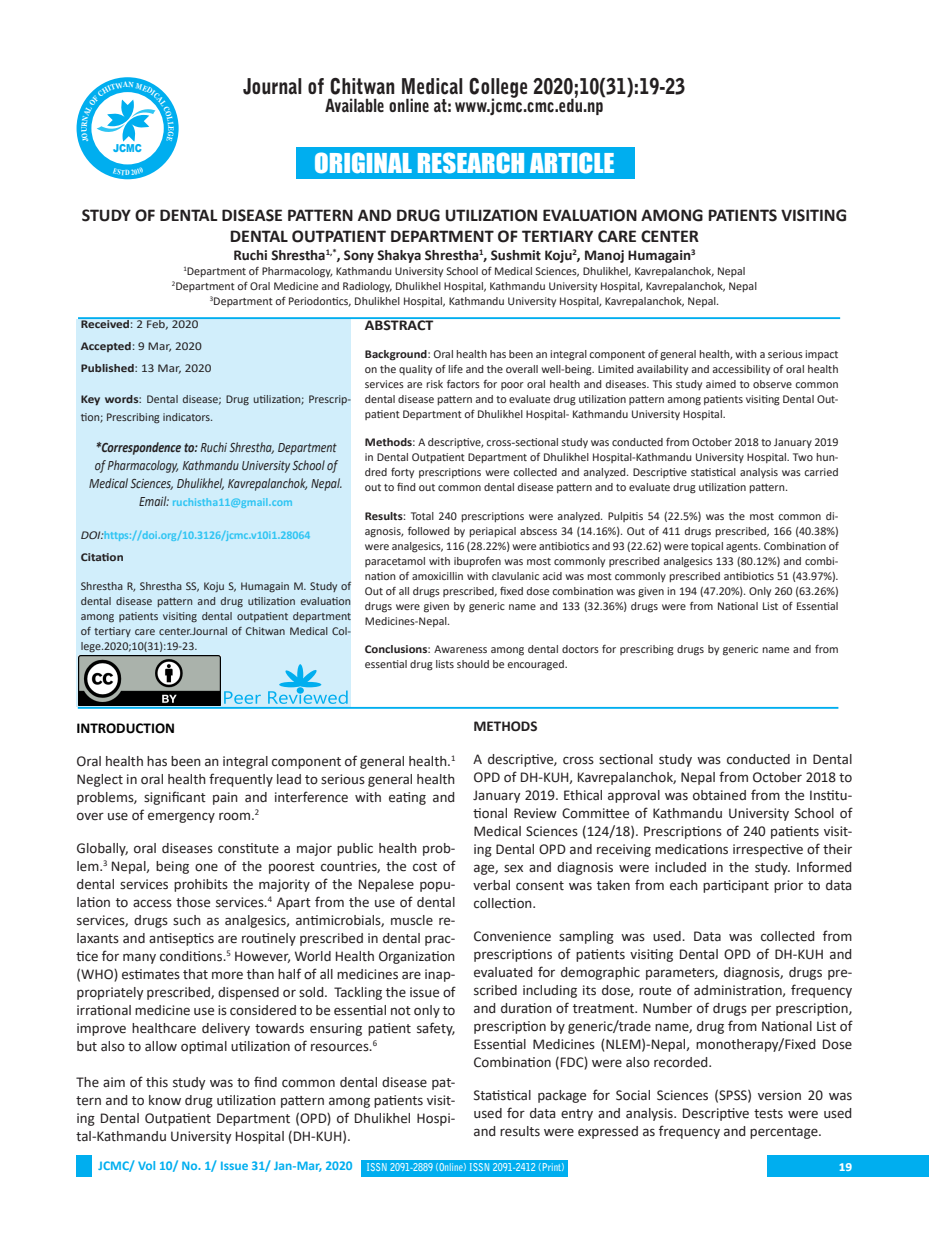
<style>
.page{position:relative;width:929px;height:1253px;background:#fff}
.page>*{position:absolute;margin:0;border:0;box-sizing:border-box;transform-origin:0 0}
.t1{font:25.2px "Impact";color:#fff;scale:1.07 1}
.t2{font:900 21.6px "Bell Gothic Std";color:#231f20;scale:.83 1}
.t3{font:700 18px/20.7px "Calibri";color:#231f20;text-align:center}
.t4{font:900 18px "Bell Gothic Std";color:#231f20;scale:.83 1}
.t5{font:15px/18px "Calibri";color:#231f20;text-align:justify}
.t6{font:700 15px "Calibri";color:#231f20}
.t7{font:700 15px "Calibri";color:#000}
.t8{font:700 15px "Calibri";color:#231f20;scale:1.06 1}
.t9{font:700 15px "Calibri";color:#fff}
.t10{font:italic 14.4px/18px "Calibri";color:#231f20;text-align:center;scale:.83 1}
.t11{font:700 13.5px "Calibri";color:#00aeef}
.t12{font:12px/15px "Calibri";color:#231f20;text-align:justify;scale:1.06 1}
.t13{font:12px/15px "Calibri";color:#231f20;text-align:center}
.t14{font:12px/18px "Calibri";color:#231f20;scale:1.1 1}
.t15{font:700 12px "Calibri";letter-spacing:-.01em;color:#30c5f3}
.t16{font:700 12px "Calibri";color:#231f20;scale:1.1 1}
.t17{font:900 10.95px "Arial";color:#00aeef;scale:.83 1}
.t18{font:700 10.8px "Bell Gothic Std";color:#fff;scale:.83 1}
.t19{font:700 7.8px "Times New Roman";color:#fff;scale:.83 1}
.s1{font-weight:700}
.s2{font-weight:400;font-style:italic;font-size:14.4px;color:#231f20}
.s3{font-weight:400;font-style:italic;color:#231f20}
.s4{font-family:"Times New Roman"}
</style>
<div class="page">
<div style="left:767px;top:1155px;width:162px;height:21px;background:#00aeef"></div>
<div style="left:77px;top:1155px;width:15px;height:21px;background:#00aeef"></div>
<div style="left:362px;top:1160px;width:205px;height:17px;background:#00aeef"></div>
<div style="left:296px;top:148px;width:338px;height:31px;background:#00aeef"></div>
<div style="left:361px;top:1160px;width:206px;height:16px;background:#00aeef"></div>
<div style="left:77px;top:77px;width:102px;height:102px;background:#00aeef;border-radius:50%"></div>
<div style="left:91px;top:92px;width:73px;height:72px;background:#fff;border-radius:50%"></div>
<div style="left:77px;top:319px;width:274px;height:387px;background:#d1eefb"></div>
<hr style="left:78px;top:317px;width:762px;height:2px;background:#00aeef">
<hr style="left:78px;top:707px;width:760px;height:2px;background:#00aeef">
<svg style="left:224px;top:691px;width:37px;height:13px"></svg>
<svg style="left:268px;top:664px;width:80px;height:40px"></svg>
<img style="left:78px;top:656px;width:143px;height:50px">
<svg style="left:81px;top:82px;width:93px;height:60px"></svg>
<p class="t2" style="left:243px;top:74px;width:534px">Journal of Chitwan Medical College 2020;10(31):19-23</p>
<p class="t4" style="left:325px;top:95px;width:337px">Available online at: www.jcmc.cmc.edu.np</p>
<p class="t1" style="left:314px;top:144px;width:282px">ORIGINAL RESEARCH ARTICLE</p>
<p class="t3" style="left:82px;top:205px;width:767px">STUDY OF DENTAL DISEASE PATTERN AND DRUG UTILIZATION EVALUATION AMONG PATIENTS VISITING<br>DENTAL OUTPATIENT DEPARTMENT OF TERTIARY CARE CENTER</p>
<p class="t6" style="left:233px;top:244px;width:464px">Ruchi Shrestha<sup>1,*</sup>, Sony Shakya Shrestha<sup>1</sup>, Sushmit Koju<sup>2</sup>, Manoj Humagain<sup>3</sup></p>
<p class="t13" style="left:172px;top:263px;width:587px"><sup>1</sup>Department of Pharmacology, Kathmandu University School of Medical Sciences, Dhulikhel, Kavrepalanchok, Nepal<br><sup>2</sup>Department of Oral Medicine and Radiology, Dhulikhel Hospital, Kathmandu University Hospital, Kavrepalanchok, Nepal<br><sup>3</sup>Department of Periodontics, Dhulikhel Hospital, Kathmandu University Hospital, Kavrepalanchok, Nepal.</p>
<p class="t17" style="left:113px;top:140px;width:36px">JCMC</p>
<p class="t19" style="left:125px;top:167px;width:7px">D</p>
<p class="t14" style="left:81px;top:315px;width:109px"><span class="s1">Received</span>: 2 Feb, 2020</p>
<p class="t14" style="left:81px;top:337px;width:112px"><span class="s1">Accepted</span>: 9 Mar, 2020</p>
<p class="t14" style="left:81px;top:359px;width:120px"><span class="s1">Published</span>: 13 Mar, 2020</p>
<p class="t14" style="left:81px;top:390px;width:247px"><span class="s1">Key words</span>: Dental disease; Drug utilization; Prescrip&shy;tion; Prescribing indicators.</p>
<p class="t10" style="left:89px;top:438px;width:307px"><span class="s1">*Correspondence to:</span> Ruchi Shrestha, Department of Pharmacology, Kathmandu University School of<br>Medical Sciences, Dhulikhel, Kavrepalanchok, Nepal.</p>
<p class="t15" style="left:139px;top:494px;width:155px"><span class="s2">Email:</span> ruchistha11@gmail.com</p>
<p class="t15" style="left:81px;top:527px;width:231px"><span class="s3">DOI:</span>https://doi.org/10.3126/jcmc.v10i1.28064</p>
<p class="t16" style="left:81px;top:549px;width:41px">Citation</p>
<p class="t13" style="left:81px;top:578px;width:272px;text-align:justify">Shrestha R, Shrestha SS, Koju S, Humagain M. Study of dental disease pattern and drug utilization evaluation among patients visiting dental outpatient department of tertiary care center.Journal of Chitwan Medical Col&shy;lege.2020;10(31):19-23.</p>
<p class="t8" style="left:365px;top:315px;width:66px">ABSTRACT</p>
<p class="t12" style="left:365px;top:347px;width:448px"><span class="s1">Background</span>: Oral health has been an integral component of general health, with a serious impact on the quality of life and the overall well-being. Limited availability and accessibility of oral health services are risk factors for poor oral health and diseases. This study aimed to observe common dental disease pattern and to evaluate drug utilization pattern among patients visiting Dental Out&shy;patient Department of Dhulikhel Hospital- Kathmandu University Hospital.</p>
<p class="t12" style="left:365px;top:435px;width:448px"><span class="s1">Methods</span>: A descriptive, cross<span class="s4">-</span>sectional study was conducted from October 2018 to January 2019 in Dental Outpatient Department of Dhulikhel Hospital-Kathmandu University Hospital. Two hun&shy;dred forty prescriptions were collected and analyzed. Descriptive statistical analysis was carried out to find out common dental disease pattern and to evaluate drug utilization pattern.</p>
<p class="t12" style="left:365px;top:508px;width:448px"><span class="s1">Results</span>: Total 240 prescriptions were analyzed. Pulpitis 54 (22.5%) was the most common di&shy;agnosis, followed by periapical abscess 34 (14.16%). Out of 411 drugs prescribed, 166 (40.38%) were analgesics, 116 (28.22%) were antibiotics and 93 (22.62) were topical agents. Combination of paracetamol with ibuprofen was most commonly prescribed analgesics 133 (80.12%) and combi&shy;nation of amoxicillin with clavulanic acid was most commonly prescribed antibiotics 51 (43.97%).<br>Out of all drugs prescribed, fixed dose combination was given in 194 (47.20%). Only 260 (63.26%) drugs were given by generic name and 133 (32.36%) drugs were from National List of Essential Medicines-Nepal<span class="s4">.</span></p>
<p class="t12" style="left:365px;top:641px;width:448px"><span class="s1">Conclusions</span>: Awareness among dental doctors for prescribing drugs by generic name and from essential drug lists should be encouraged.</p>
<p class="t7" style="left:77px;top:718px;width:100px">INTRODUCTION</p>
<p class="t5" style="left:77px;top:752px;width:380px">Oral health has been an integral component of general health.<sup>1<br></sup>Neglect in oral health frequently lead to serious general health problems, significant pain and interference with eating and over use of emergency room.<sup>2</sup></p>
<p class="t5" style="left:77px;top:839px;width:380px">Globally, oral diseases constitute a major public health prob&shy;lem.<sup>3</sup> Nepal, being one of the poorest countries, the cost of dental services prohibits the majority of the Nepalese popu&shy;lation to access those services.<sup>4</sup> Apart from the use of dental services, drugs such as analgesics, antimicrobials, muscle re&shy;laxants and antiseptics are routinely prescribed in dental prac&shy;tice for many conditions.<sup>5</sup> However, World Health Organization (WHO) estimates that more than half of all medicines are inap&shy;propriately prescribed, dispensed or sold. Tackling the issue of irrational medicine use is considered to be essential not only to improve healthcare delivery towards ensuring patient safety, but also to allow optimal utilization of resources.<sup>6</sup></p>
<p class="t5" style="left:77px;top:1073px;width:380px">The aim of this study was to find common dental disease pat&shy;tern and to know drug utilization pattern among patients visit&shy;ing Dental Outpatient Department (OPD) of Dhulikhel Hospi&shy;tal-Kathmandu University Hospital (DH-KUH).</p>
<p class="t6" style="left:473px;top:716px;width:66px">METHODS</p>
<p class="t5" style="left:473px;top:750px;width:380px">A descriptive, cross sectional study was conducted in Dental OPD of DH-KUH, Kavrepalanchok, Nepal from October 2018 to January 2019. Ethical approval was obtained from the Institu&shy;tional Review Committee of Kathmandu University School of Medical Sciences (124/18). Prescriptions of 240 patients visit&shy;ing Dental OPD and receiving medications irrespective of their age, sex and diagnosis were included in the study. Informed verbal consent was taken from each participant prior to data collection.</p>
<p class="t5" style="left:473px;top:927px;width:380px">Convenience sampling was used. Data was collected from prescriptions of patients visiting Dental OPD of DH-KUH and evaluated for demographic parameters, diagnosis, drugs pre&shy;scribed including its dose, route of administration, frequency and duration of treatment. Number of drugs per prescription, prescription by generic/trade name, drug from National List of Essential Medicines (NLEM)-Nepal, monotherapy/Fixed Dose Combination (FDC) were also recorded.</p>
<p class="t5" style="left:473px;top:1086px;width:380px">Statistical package for Social Sciences (SPSS) version 20 was used for data entry and analysis. Descriptive tests were used and results were expressed as frequency and percentage.</p>
<p class="t11" style="left:99px;top:1156px;width:256px">JCMC/ Vol 10/ No. 1/ Issue 31/ Jan-Mar, 2020</p>
<p class="t9" style="left:839px;top:1156px;width:15px">19</p>
<p class="t18" style="left:367px;top:1161px;width:240px">ISSN 2091-2889 (Online) ISSN 2091-2412 (Print)</p>
</div>
